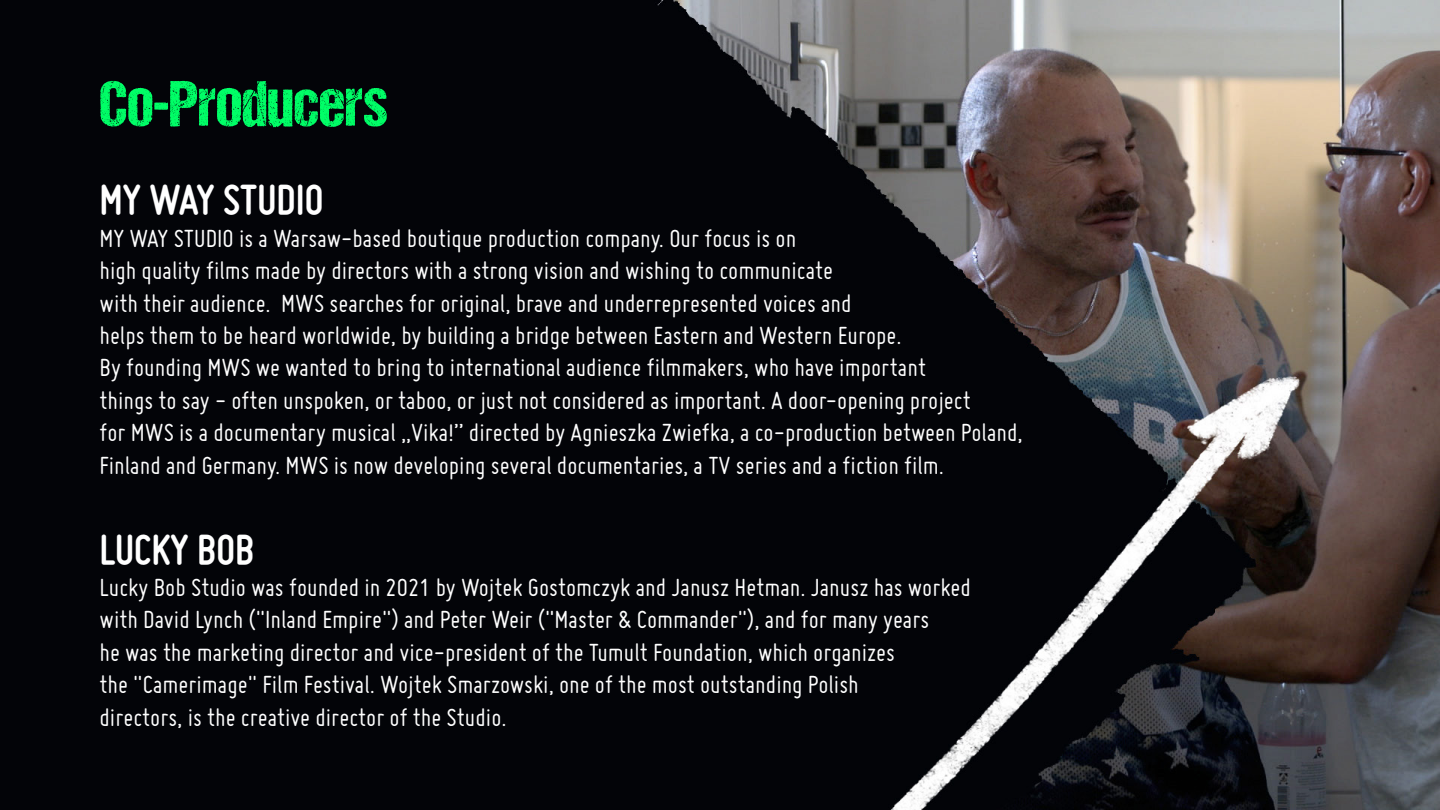
<style>
.page{position:relative;width:1440px;height:810px;background:#fff}
.page>*{position:absolute;margin:0;border:0;box-sizing:border-box;transform-origin:0 0}
.t1{font:65.18px "DCC Ash";color:#00ff67}
.t2{font:700 45px "Miso";color:#fff}
.t3{font:27px/32.4px "Miso";color:#fff}
</style>
<div class="page">
<img style="left:0;top:0;width:1440px;height:810px">
<h1 class="t1" style="left:99px;top:69px;width:290px">Co-Producers</h1>
<h2 class="t2" style="left:99px;top:175px;width:226px">MY WAY STUDIO</h2>
<p class="t3" style="left:99px;top:222px;width:925px">MY WAY STUDIO is a Warsaw-based boutique production company. Our focus is on<br>high quality films made by directors with a strong vision and wishing to communicate<br>with their audience. MWS searches for original, brave and underrepresented voices and<br>helps them to be heard worldwide, by building a bridge between Eastern and Western Europe.<br>By founding MWS we wanted to bring to international audience filmmakers, who have important<br>things to say - often unspoken, or taboo, or just not considered as important. A door-opening project<br>for MWS is a documentary musical „Vika!” directed by Agnieszka Zwiefka, a co-production between Poland, Finland and Germany. MWS is now developing several documentaries, a TV series and a fiction film.</p>
<h2 class="t2" style="left:99px;top:524px;width:156px">LUCKY BOB</h2>
<p class="t3" style="left:99px;top:571px;width:873px">Lucky Bob Studio was founded in 2021 by Wojtek Gostomczyk and Janusz Hetman. Janusz has worked with David Lynch ("Inland Empire") and Peter Weir ("Master &amp; Commander"), and for many years<br>he was the marketing director and vice-president of the Tumult Foundation, which organizes<br>the "Camerimage" Film Festival. Wojtek Smarzowski, one of the most outstanding Polish<br>directors, is the creative director of the Studio.</p>
</div>
